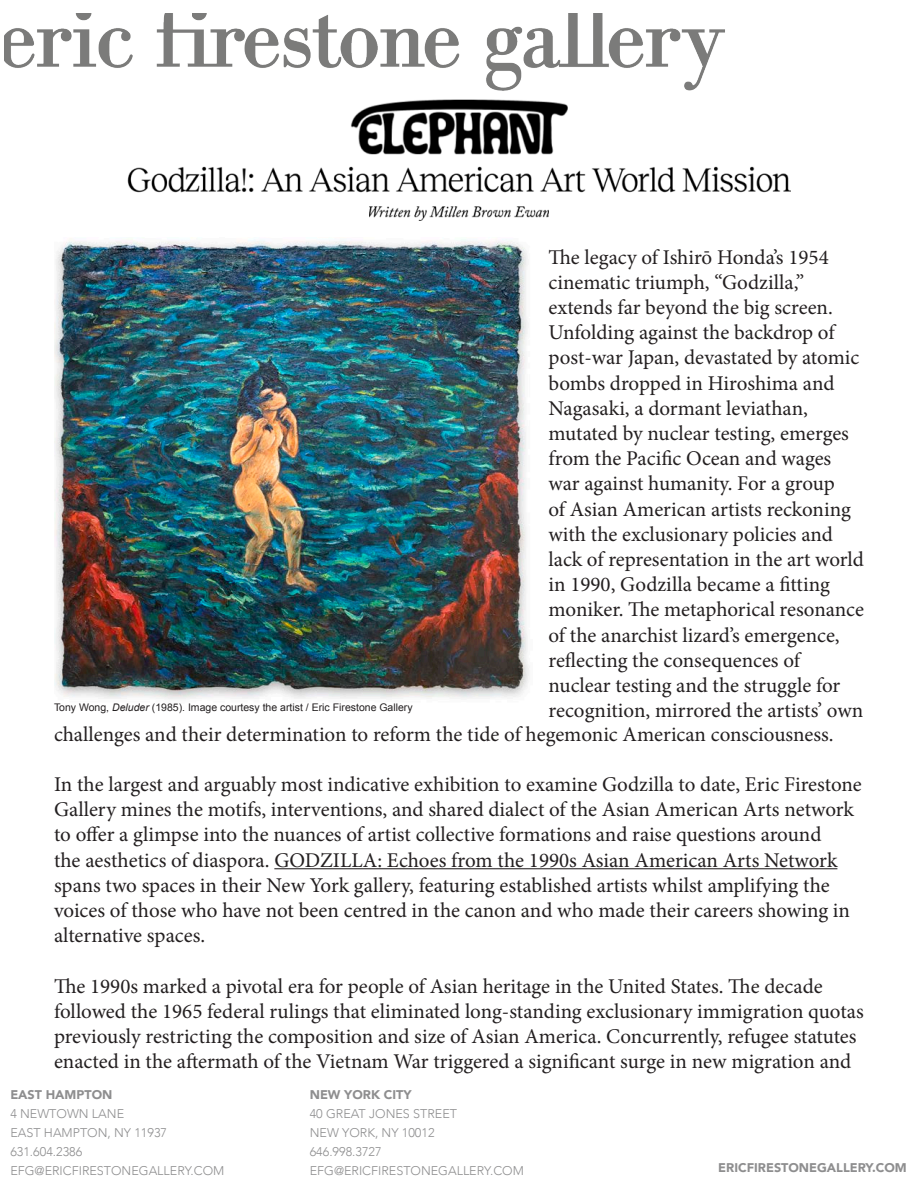
<style>
.page{position:relative;width:918px;height:1188px;background:#fff}
.page>*{position:absolute;margin:0;border:0;box-sizing:border-box;transform-origin:0 0}
.t1{font:21px/25.2px "Minion Pro";color:#231f20}
.t2{font:300 12.6px/18.9px "Avenir";color:#8e8e8f}
.t3{font:900 12.6px "Avenir";color:#8e8e8f}
.t4{font:10.5px "Arial";color:#231f20}
.s1{font-style:italic}
.s2{font-weight:900}
</style>
<div class="page">
<img style="left:4px;top:14px;width:721px;height:77px">
<div style="left:183px;top:7px;width:9px;height:15px;background:#fff"></div>
<div style="left:175px;top:9px;width:14px;height:9px;background:#fff"></div>
<img style="left:350px;top:99px;width:218px;height:56px">
<img style="left:128px;top:166px;width:662px;height:27px">
<img style="left:369px;top:206px;width:180px;height:15px">
<img style="left:54px;top:239px;width:475px;height:460px">
<hr style="left:274px;top:868px;width:563px;height:1px;background:#231f20">
<p class="t1" style="left:549px;top:244px;width:282px">The legacy of Ishirō Honda’s 1954</p>
<p class="t1" style="left:549px;top:270px;width:257px">cinematic triumph, “Godzilla,”</p>
<p class="t1" style="left:549px;top:295px;width:286px">extends far beyond the big screen.</p>
<p class="t1" style="left:549px;top:320px;width:288px">Unfolding against the backdrop of</p>
<p class="t1" style="left:549px;top:345px;width:312px">post-war Japan, devastated by atomic</p>
<p class="t1" style="left:549px;top:370px;width:287px">bombs dropped in Hiroshima and</p>
<p class="t1" style="left:549px;top:396px;width:261px">Nagasaki, a dormant leviathan,</p>
<p class="t1" style="left:549px;top:421px;width:302px">mutated by nuclear testing, emerges</p>
<p class="t1" style="left:549px;top:446px;width:284px">from the Pacific Ocean and wages</p>
<p class="t1" style="left:549px;top:471px;width:288px">war against humanity. For a group</p>
<p class="t1" style="left:549px;top:496px;width:304px">of Asian American artists reckoning</p>
<p class="t1" style="left:549px;top:522px;width:286px">with the exclusionary policies and</p>
<p class="t1" style="left:549px;top:547px;width:317px">lack of representation in the art world</p>
<p class="t1" style="left:549px;top:572px;width:283px">in 1990, Godzilla became a fitting</p>
<p class="t1" style="left:549px;top:597px;width:317px">moniker. The metaphorical resonance</p>
<p class="t1" style="left:549px;top:622px;width:293px">of the anarchist lizard’s emergence,</p>
<p class="t1" style="left:549px;top:648px;width:253px">reflecting the consequences of</p>
<p class="t1" style="left:549px;top:673px;width:293px">nuclear testing and the struggle for</p>
<p class="t1" style="left:549px;top:698px;width:316px">recognition, mirrored the artists’ own</p>
<p class="t1" style="left:54px;top:721px;width:781px">challenges and their determination to reform the tide of hegemonic American consciousness.</p>
<p class="t1" style="left:54px;top:772px;width:809px">In the largest and arguably most indicative exhibition to examine Godzilla to date, Eric Firestone Gallery mines the motifs, interventions, and shared dialect of the Asian American Arts network to offer a glimpse into the nuances of artist collective formations and raise questions around<br>the aesthetics of diaspora. GODZILLA: Echoes from the 1990s Asian American Arts Network spans two spaces in their New York gallery, featuring established artists whilst amplifying the voices of those who have not been centred in the canon and who made their careers showing in alternative spaces.</p>
<p class="t1" style="left:54px;top:973px;width:811px">The 1990s marked a pivotal era for people of Asian heritage in the United States. The decade followed the 1965 federal rulings that eliminated long-standing exclusionary immigration quotas previously restricting the composition and size of Asian America. Concurrently, refugee statutes enacted in the aftermath of the Vietnam War triggered a significant surge in new migration and</p>
<p class="t4" style="left:54px;top:701px;width:360px">Tony Wong, <span class="s1">Deluder</span> (1985). Image courtesy the artist / Eric Firestone Gallery</p>
<p class="t2" style="left:10px;top:1085px;width:216px"><span class="s2">EAST HAMPTON<br></span>4 NEWTOWN LANE<br>EAST HAMPTON, NY 11937<br>631.604.2386<br>EFG@ERICFIRESTONEGALLERY.COM</p>
<p class="t2" style="left:310px;top:1085px;width:216px"><span class="s2">NEW YORK CITY<br></span>40 GREAT JONES STREET<br>NEW YORK, NY 10012<br>646.998.3727<br>EFG@ERICFIRESTONEGALLERY.COM</p>
<p class="t3" style="left:718px;top:1157px;width:190px">ERICFIRESTONEGALLERY.COM</p>
</div>
